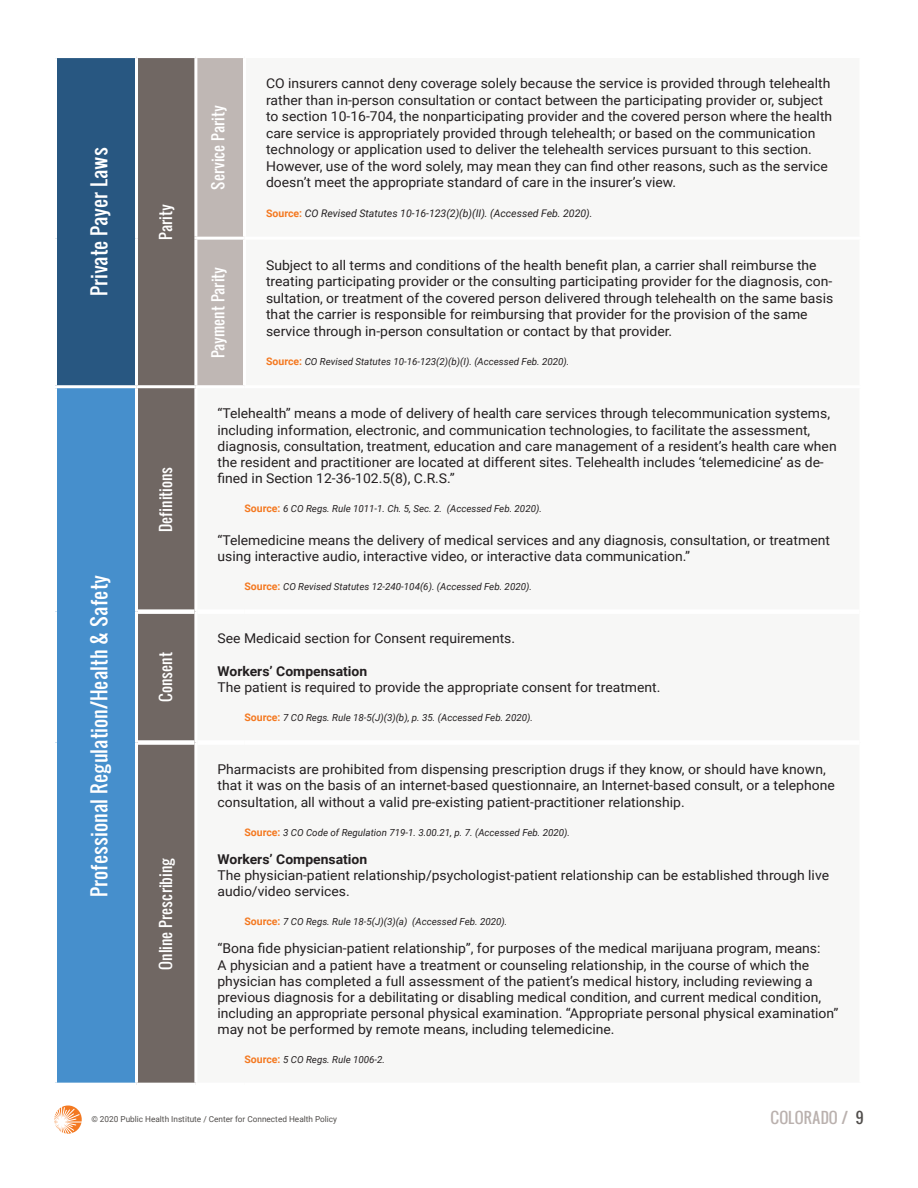
<style>
.page{position:relative;width:918px;height:1188px;background:#fff}
.page>*{position:absolute;margin:0;border:0;box-sizing:border-box;transform-origin:0 0}
.t1{font:19.5px "Oswald";color:#fff}
.t2{font:15px "Oswald";color:#fff}
.t3{font:15px "Oswald";color:#bab1ae}
.t4{font:13.5px/16.2px "Roboto";color:#231f20}
.t5{font:700 13.5px "Roboto";color:#231f20}
.t6{font:italic 10.5px "Roboto";color:#231f20}
.t7{font:italic 9.75px "Roboto";color:#231f20}
.t8{font:8.25px "Roboto";color:#514e4c}
.s1{font-weight:700;font-style:normal;color:#f47921}
.s2{font-weight:700;font-style:normal;font-size:10.5px;color:#f47921}
.s3{color:#514e4c}
</style>
<div class="page">
<svg style="left:54px;top:1105px;width:28px;height:29px"></svg>
<div style="left:56px;top:57px;width:80px;height:330px;background:#285781"></div>
<div style="left:138px;top:58px;width:56px;height:1025px;background:#706763"></div>
<div style="left:197px;top:58px;width:46px;height:327px;background:#bfb7b4"></div>
<div style="left:56px;top:387px;width:80px;height:698px;background:#468fcc"></div>
<div style="left:138px;top:609px;width:56px;height:5px;background:#fff"></div>
<div style="left:138px;top:740px;width:56px;height:5px;background:#fff"></div>
<hr style="left:54px;top:1083px;width:82px;height:4px;background:#fff">
<hr style="left:54px;top:55px;width:82px;height:3px;background:#fff">
<hr style="left:54px;top:58px;width:3px;height:180px;background:#fff">
<hr style="left:135px;top:58px;width:3px;height:180px;background:#fff">
<hr style="left:54px;top:238px;width:3px;height:147px;background:#fff">
<hr style="left:135px;top:238px;width:3px;height:147px;background:#fff">
<hr style="left:194px;top:237px;width:51px;height:3px;background:#fff">
<hr style="left:54px;top:385px;width:82px;height:3px;background:#fff">
<hr style="left:54px;top:388px;width:3px;height:224px;background:#fff">
<hr style="left:136px;top:385px;width:60px;height:3px;background:#fff">
<hr style="left:135px;top:388px;width:3px;height:224px;background:#fff">
<hr style="left:54px;top:612px;width:3px;height:131px;background:#fff">
<hr style="left:135px;top:612px;width:3px;height:131px;background:#fff">
<hr style="left:54px;top:743px;width:3px;height:340px;background:#fff">
<hr style="left:135px;top:743px;width:3px;height:340px;background:#fff">
<p class="t1" style="left:84px;top:296px;width:150px;rotate:-90deg">Private Payer Laws</p>
<p class="t1" style="left:84px;top:897px;width:324px;rotate:-90deg">Professional Regulation/Health &amp; Safety</p>
<p class="t2" style="left:154px;top:240px;width:37px;rotate:-90deg">Parity</p>
<p class="t2" style="left:154px;top:532px;width:67px;rotate:-90deg">Definitions</p>
<p class="t2" style="left:154px;top:702px;width:51px;rotate:-90deg">Consent</p>
<p class="t2" style="left:154px;top:970px;width:113px;rotate:-90deg">Online Prescribing</p>
<p class="t2" style="left:207px;top:190px;width:87px;rotate:-90deg">Service Parity</p>
<p class="t4" style="left:266px;top:75px;width:568px">CO insurers cannot deny coverage solely because the service is provided through telehealth rather than in-person consultation or contact between the participating provider or, subject to section 10-16-704, the nonparticipating provider and the covered person where the health care service is appropriately provided through telehealth; or based on the communication technology or application used to deliver the telehealth services pursuant to this section.<br>However, use of the word solely, may mean they can find other reasons, such as the service doesn’t meet the appropriate standard of care in the insurer’s view.</p>
<p class="t6" style="left:266px;top:205px;width:328px"><span class="s1">Source:</span> CO Revised Statutes 10-16-123(2)(b)(II). (Accessed Feb. 2020).</p>
<p class="t2" style="left:207px;top:358px;width:93px;rotate:-90deg">Payment Parity</p>
<p class="t4" style="left:266px;top:256px;width:569px">Subject to all terms and conditions of the health benefit plan, a carrier shall reimburse the treating participating provider or the consulting participating provider for the diagnosis, con&shy;sultation, or treatment of the covered person delivered through telehealth on the same basis that the carrier is responsible for reimbursing that provider for the provision of the same service through in-person consultation or contact by that provider.</p>
<p class="t7" style="left:266px;top:355px;width:305px"><span class="s2">Source:</span> CO Revised Statutes 10-16-123(2)(b)(I). (Accessed Feb. 2020).</p>
<p class="t4" style="left:218px;top:405px;width:621px">“Telehealth” means a mode of delivery of health care services through telecommunication systems, including information, electronic, and communication technologies, to facilitate the assessment, diagnosis, consultation, treatment, education and care management of a resident’s health care when the resident and practitioner are located at different sites. Telehealth includes ‘telemedicine’ as de&shy;fined in Section 12-36-102.5(8), C.R.S.”</p>
<p class="t7" style="left:244px;top:502px;width:299px"><span class="s2">Source:</span> 6 CO Regs. Rule 1011-1. Ch. 5, Sec. 2. (Accessed Feb. 2020).</p>
<p class="t4" style="left:218px;top:532px;width:614px">“Telemedicine means the delivery of medical services and any diagnosis, consultation, or treatment using interactive audio, interactive video, or interactive data communication.”</p>
<p class="t7" style="left:244px;top:580px;width:289px"><span class="s2">Source:</span> CO Revised Statutes 12-240-104(6). (Accessed Feb. 2020).</p>
<p class="t4" style="left:218px;top:630px;width:299px">See Medicaid section for Consent requirements.</p>
<p class="t5" style="left:218px;top:662px;width:151px">Workers’ Compensation</p>
<p class="t4" style="left:218px;top:679px;width:444px">The patient is required to provide the appropriate consent for treatment.</p>
<p class="t7" style="left:244px;top:711px;width:290px"><span class="s2">Source:</span> 7 CO Regs. Rule 18-5(J)(3)(b), p. 35. (Accessed Feb. 2020).</p>
<p class="t4" style="left:218px;top:761px;width:619px">Pharmacists are prohibited from dispensing prescription drugs if they know, or should have known, that it was on the basis of an internet-based questionnaire, an Internet-based consult, or a telephone consultation, all without a valid pre-existing patient-practitioner relationship.</p>
<p class="t7" style="left:244px;top:825px;width:327px"><span class="s2">Source:</span> 3 CO Code of Regulation 719-1. 3.00.21, p. 7. (Accessed Feb. 2020).</p>
<p class="t5" style="left:218px;top:850px;width:151px">Workers’ Compensation</p>
<p class="t4" style="left:218px;top:867px;width:613px">The physician-patient relationship/psychologist-patient relationship can be established through live audio/video services.</p>
<p class="t7" style="left:244px;top:915px;width:264px"><span class="s2">Source:</span> 7 CO Regs. Rule 18-5(J)(3)(a) (Accessed Feb. 2020).</p>
<p class="t4" style="left:218px;top:940px;width:605px">“Bona fide physician-patient relationship”, for purposes of the medical marijuana program, means:</p>
<p class="t4" style="left:218px;top:956px;width:623px">A physician and a patient have a treatment or counseling relationship, in the course of which the physician has completed a full assessment of the patient’s medical history, including reviewing a previous diagnosis for a debilitating or disabling medical condition, and current medical condition, including an appropriate personal physical examination. “Appropriate personal physical examination” may not be performed by remote means, including telemedicine.</p>
<p class="t7" style="left:244px;top:1053px;width:142px"><span class="s2">Source:</span> 5 CO Regs. Rule 1006-2.</p>
<p class="t8" style="left:91px;top:1113px;width:247px">© 2020 Public Health Institute / Center for Connected Health Policy</p>
<p class="t3" style="left:770px;top:1106px;width:95px">COLORADO / <span class="s3">9</span></p>
</div>
